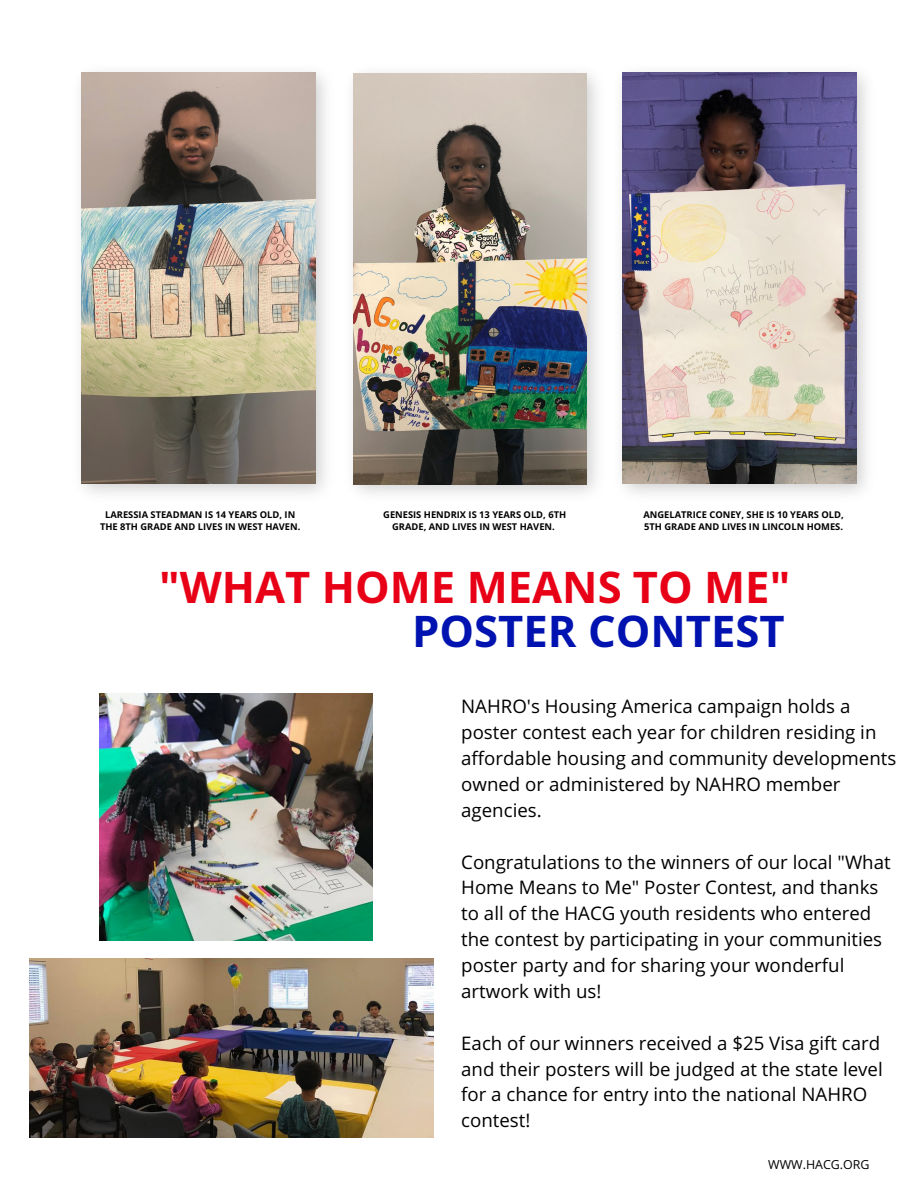
<style>
.page{position:relative;width:918px;height:1188px;background:#fff}
.page>*{position:absolute;margin:0;border:0;box-sizing:border-box;transform-origin:0 0}
.t1{font:700 43.65px "Open Sans";color:#e80016}
.t2{font:700 43.65px "Open Sans";color:#0013b0}
.t3{font:18.75px/25.8px "Open Sans";color:#000}
.t4{font:12.45px "Open Sans";color:#000}
.t5{font:700 9.3px/12.3px "Open Sans";color:#000;text-align:center}
</style>
<div class="page">
<img style="left:29px;top:958px;width:404px;height:179px">
<img style="left:99px;top:693px;width:273px;height:247px">
<img style="left:81px;top:72px;width:245px;height:422px">
<img style="left:82px;top:72px;width:233px;height:412px">
<img style="left:353px;top:73px;width:244px;height:421px">
<img style="left:354px;top:74px;width:232px;height:410px">
<img style="left:622px;top:72px;width:245px;height:422px">
<img style="left:623px;top:72px;width:233px;height:412px">
<p class="t5" style="left:100px;top:508px;width:202px">LARESSIA STEADMAN IS 14 YEARS OLD, IN<br>THE 8TH GRADE AND LIVES IN WEST HAVEN.</p>
<p class="t5" style="left:383px;top:508px;width:184px">GENESIS HENDRIX IS 13 YEARS OLD, 6TH<br>GRADE, AND LIVES IN WEST HAVEN.</p>
<p class="t5" style="left:643px;top:508px;width:202px;text-align:left">ANGELATRICE CONEY, SHE IS 10 YEARS OLD,<br>5TH GRADE AND LIVES IN LINCOLN HOMES.</p>
<h1 class="t1" style="left:159px;top:556px;width:633px">"WHAT HOME MEANS TO ME"</h1>
<h1 class="t2" style="left:412px;top:600px;width:374px">POSTER CONTEST</h1>
<p class="t3" style="left:461px;top:693px;width:437px">NAHRO's Housing America campaign holds a poster contest each year for children residing in affordable housing and community developments owned or administered by NAHRO member agencies.</p>
<p class="t3" style="left:461px;top:848px;width:431px">Congratulations to the winners of our local "What Home Means to Me" Poster Contest, and thanks to all of the HACG youth residents who entered the contest by participating in your communities poster party and for sharing your wonderful artwork with us!</p>
<p class="t3" style="left:461px;top:1029px;width:423px">Each of our winners received a $25 Visa gift card and their posters will be judged at the state level for a chance for entry into the national NAHRO contest!</p>
<p class="t4" style="left:768px;top:1156px;width:103px">WWW.HACG.ORG</p>
</div>
